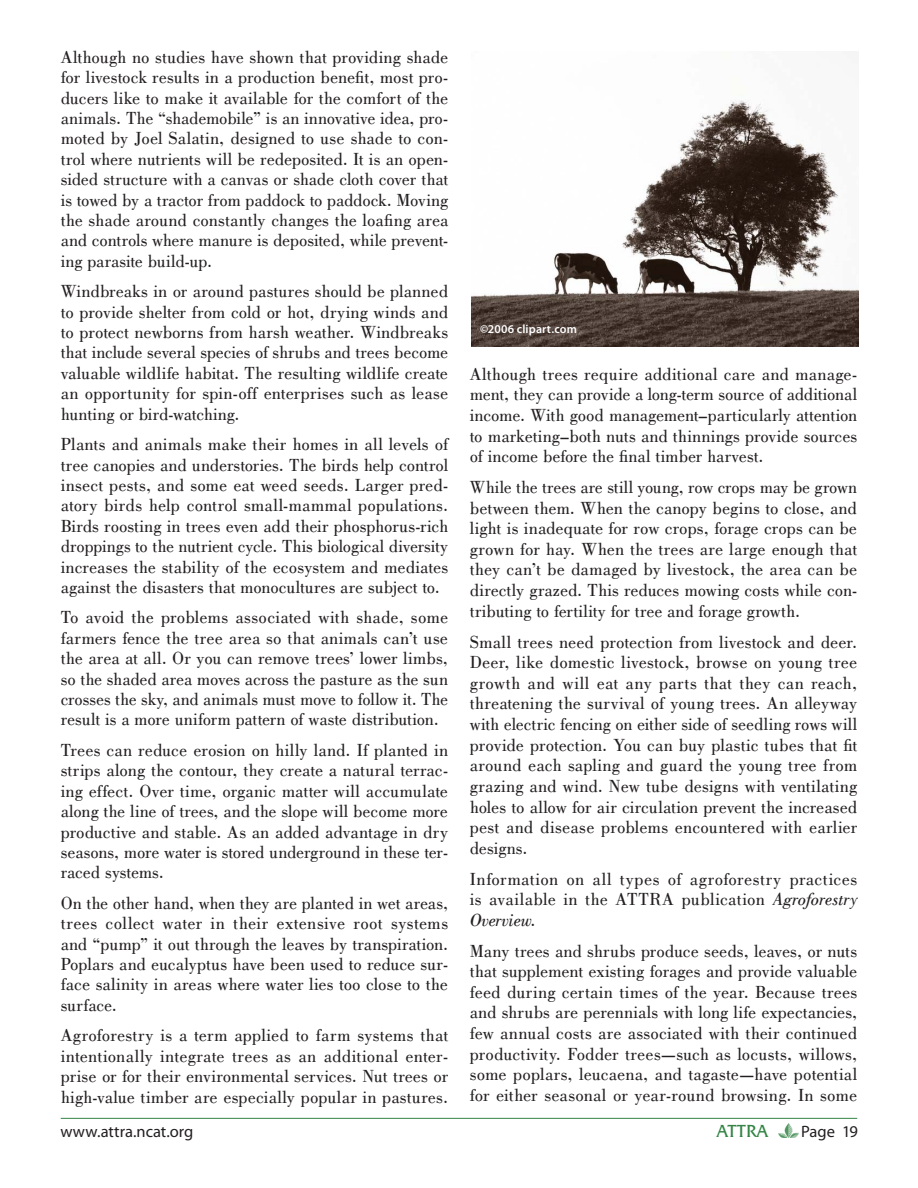
<style>
.page{position:relative;width:918px;height:1188px;background:#fff}
.page>*{position:absolute;margin:0;border:0;box-sizing:border-box;transform-origin:0 0}
.t1{font:18px/20.4px "Bodoni";letter-spacing:.005em;color:#231f20;text-align:justify}
.t2{font:18px "Friz Quadrata IT Cby BT";letter-spacing:-.01em;color:#338445}
.t3{font:16.5px "Myriad Pro";color:#231f20}
.t4{font:600 12px "Myriad Pro";letter-spacing:.01em;color:#fff}
.s1{font-style:italic}
</style>
<div class="page">
<hr style="left:61px;top:1118px;width:796px;height:1px;background:#338445">
<img style="left:779px;top:1123px;width:19px;height:14px">
<img style="left:471px;top:100px;width:387px;height:246px">
<p class="t1" style="left:61px;top:47px;width:389px">Although no studies have shown that providing shade for livestock results in a production benefit, most pro&shy;ducers like to make it available for the comfort of the animals. The “shademobile” is an innovative idea, pro&shy;moted by Joel Salatin, designed to use shade to con&shy;trol where nutrients will be redeposited. It is an open&shy;sided structure with a canvas or shade cloth cover that is towed by a tractor from paddock to paddock. Moving the shade around constantly changes the loafing area and controls where manure is deposited, while prevent&shy;ing parasite build-up.</p>
<p class="t1" style="left:61px;top:281px;width:389px">Windbreaks in or around pastures should be planned to provide shelter from cold or hot, drying winds and to protect newborns from harsh weather. Windbreaks that include several species of shrubs and trees become valuable wildlife habitat. The resulting wildlife create an opportunity for spin-off enterprises such as lease hunting or bird-watching.</p>
<p class="t1" style="left:61px;top:434px;width:389px">Plants and animals make their homes in all levels of tree canopies and understories. The birds help control insect pests, and some eat weed seeds. Larger pred&shy;atory birds help control small-mammal populations.<br>Birds roosting in trees even add their phosphorus-rich droppings to the nutrient cycle. This biological diversity increases the stability of the ecosystem and mediates against the disasters that monocultures are subject to.</p>
<p class="t1" style="left:61px;top:608px;width:389px">To avoid the problems associated with shade, some farmers fence the tree area so that animals can’t use the area at all. Or you can remove trees’ lower limbs, so the shaded area moves across the pasture as the sun crosses the sky, and animals must move to follow it. The result is a more uniform pattern of waste distribution.</p>
<p class="t1" style="left:61px;top:740px;width:389px">Trees can reduce erosion on hilly land. If planted in strips along the contour, they create a natural terrac&shy;ing effect. Over time, organic matter will accumulate along the line of trees, and the slope will become more productive and stable. As an added advantage in dry seasons, more water is stored underground in these ter&shy;raced systems.</p>
<p class="t1" style="left:61px;top:893px;width:389px">On the other hand, when they are planted in wet areas, trees collect water in their extensive root systems and “pump” it out through the leaves by transpiration.<br>Poplars and eucalyptus have been used to reduce sur&shy;face salinity in areas where water lies too close to the surface.</p>
<p class="t1" style="left:61px;top:1025px;width:389px">Agroforestry is a term applied to farm systems that intentionally integrate trees as an additional enter&shy;prise or for their environmental services. Nut trees or high-value timber are especially popular in pastures.</p>
<p class="t4" style="left:480px;top:324px;width:98px">©2006 clipart.com</p>
<p class="t1" style="left:470px;top:364px;width:389px">Although trees require additional care and manage&shy;ment, they can provide a long-term source of additional income. With good management–particularly attention to marketing–both nuts and thinnings provide sources of income before the final timber harvest.</p>
<p class="t1" style="left:470px;top:477px;width:389px">While the trees are still young, row crops may be grown between them. When the canopy begins to close, and light is inadequate for row crops, forage crops can be grown for hay. When the trees are large enough that they can’t be damaged by livestock, the area can be directly grazed. This reduces mowing costs while con&shy;tributing to fertility for tree and forage growth.</p>
<p class="t1" style="left:470px;top:631px;width:389px">Small trees need protection from livestock and deer.<br>Deer, like domestic livestock, browse on young tree growth and will eat any parts that they can reach, threatening the survival of young trees. An alleyway with electric fencing on either side of seedling rows will provide protection. You can buy plastic tubes that fit around each sapling and guard the young tree from grazing and wind. New tube designs with ventilating holes to allow for air circulation prevent the increased pest and disease problems encountered with earlier designs.</p>
<p class="t1" style="left:470px;top:869px;width:389px">Information on all types of agroforestry practices is available in the ATTRA publication <span class="s1">Agroforestry Overview.</span></p>
<p class="t1" style="left:470px;top:941px;width:389px">Many trees and shrubs produce seeds, leaves, or nuts that supplement existing forages and provide valuable feed during certain times of the year. Because trees and shrubs are perennials with long life expectancies, few annual costs are associated with their continued productivity. Fodder trees—such as locusts, willows, some poplars, leucaena, and tagaste—have potential for either seasonal or year-round browsing. In some</p>
<p class="t3" style="left:60px;top:1126px;width:135px">www.attra.ncat.org</p>
<p class="t2" style="left:717px;top:1120px;width:53px">ATTRA</p>
<p class="t3" style="left:801px;top:1126px;width:58px">Page 19</p>
</div>
